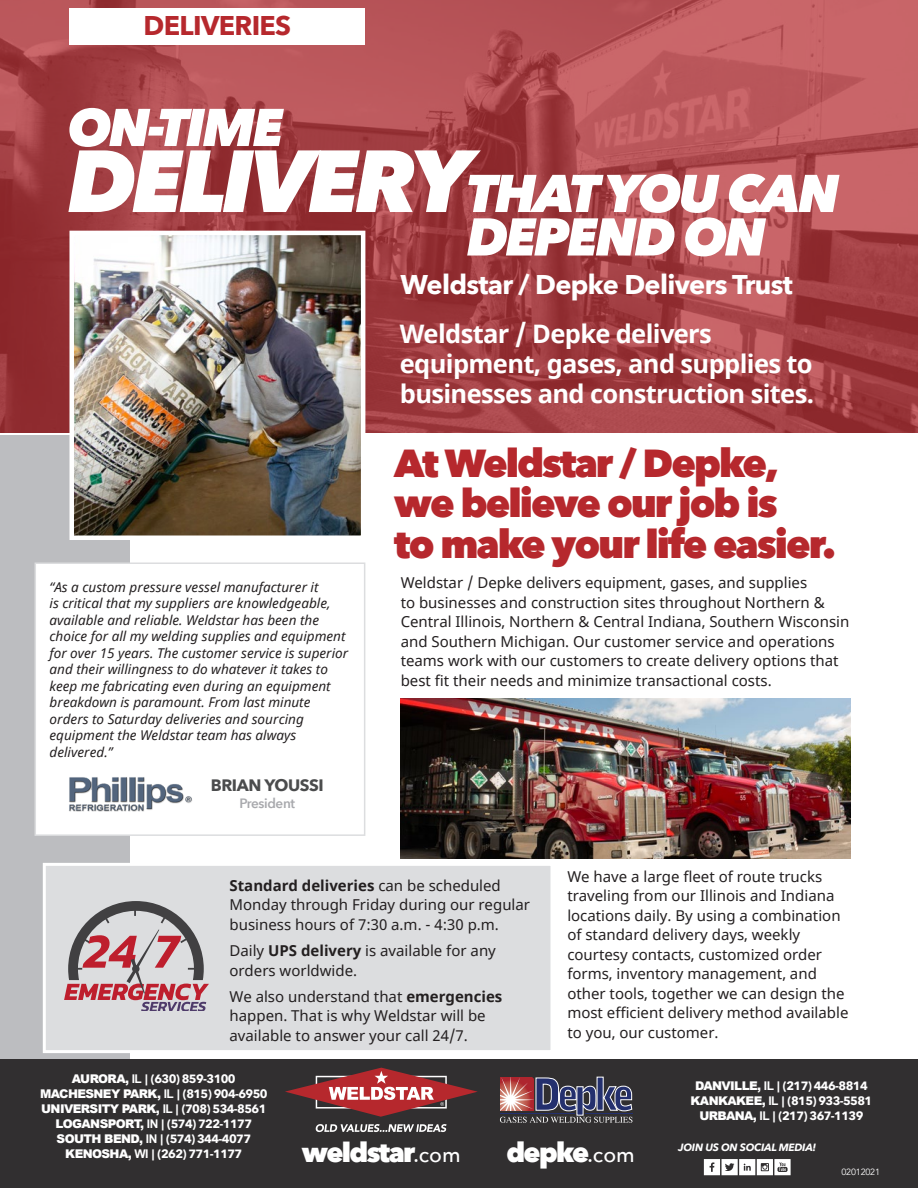
<style>
.page{position:relative;width:918px;height:1188px;background:#fff}
.page>*{position:absolute;margin:0;border:0;box-sizing:border-box;transform-origin:0 0}
.t1{font:italic 800 52.5px "Avenir Next";letter-spacing:-.05em;color:#fff}
.HEADLINE_BOLD_RED{font:800 39px/40.5px "Avenir Next";letter-spacing:-.05em;color:#b6282d}
.SUB_HEAD{font:700 27px "Avenir Next";letter-spacing:-.025em;color:#fff}
.t2{font:800 27px "Avenir Next";letter-spacing:-.06em;color:#fff}
.t3{font:700 27px "Avenir Next";letter-spacing:-.025em;color:#b6282d}
.GAS_SUBHEAD{font:700 25.5px/30px "Noto Sans";letter-spacing:-.025em;color:#fff}
.Name{font:700 16.5px "Avenir Next";letter-spacing:-.025em;color:#4b4c4d}
.Body_text{font:15px/19.5px "Noto Sans";color:#231f20}
.TESTIMONIAL{font:italic 13.5px/16.5px "Noto Sans";color:#231f20}
.COMPANY{font:600 13.5px "Avenir Next";letter-spacing:-.025em;color:#a8a9ad}
.LOCATION{font:700 12px "Avenir Next";letter-spacing:-.05em;color:#fff}
.LOCATION-2{font:900 12px "Arial";letter-spacing:-.05em;color:#fff}
.t4{font:italic 700 10.5px "Avenir Next";letter-spacing:-.025em;color:#fff}
.ADDRESS{font:9px "Avenir";letter-spacing:-.02em;color:#fff}
.s1{font-size:87px}
.s2{font-weight:700}
.s3{font-family:"Arial";font-weight:900}
.s4{font-family:"Arial"}
.s5{font-family:"Avenir Next";font-weight:700}
.s6{font-weight:500;font-size:21px}
</style>
<div class="page">
<div style="left:0;top:436px;width:129px;height:752px;background:#bcbdc0"></div>
<div style="left:43px;top:863px;width:511px;height:190px;background:#dcdddf;border:3px solid #fff"></div>
<img style="left:0;top:0;width:918px;height:432px">
<div style="left:69px;top:8px;width:296px;height:36px;background:#fff"></div>
<div style="left:35px;top:563px;width:330px;height:272px;background:#fff"></div>
<div style="left:35px;top:562px;width:330px;height:274px;border:2px solid #dcdddf"></div>
<img style="left:74px;top:236px;width:286px;height:299px">
<div style="left:69px;top:231px;width:296px;height:309px;border:4px solid #fff"></div>
<img style="left:401px;top:698px;width:449px;height:160px">
<img style="left:69px;top:777px;width:123px;height:35px">
<svg style="left:64px;top:901px;width:145px;height:110px"></svg>
<div style="left:132px;top:965px;width:8px;height:8px;background:#414042;border-radius:50%"></div>
<div style="left:0;top:1060px;width:918px;height:128px;background:#312f30"></div>
<svg style="left:316px;top:1124px;width:131px;height:8px"></svg>
<svg style="left:285px;top:1068px;width:193px;height:49px"></svg>
<svg style="left:500px;top:1076px;width:133px;height:47px"></svg>
<svg style="left:704px;top:1159px;width:87px;height:16px"></svg>
<p class="t3" style="left:144px;top:2px;width:149px">DELIVERIES</p>
<p class="t1" style="left:68px;top:95px;width:217px">ON-TIME</p>
<p class="t1" style="left:68px;top:161px;width:773px"><span class="s1">DELIVERY</span>THAT YOU CAN</p>
<p class="t1" style="left:467px;top:205px;width:301px">DEPEND ON</p>
<p class="SUB_HEAD" style="left:401px;top:261px;width:394px">Weldstar / Depke Delivers Trust</p>
<p class="GAS_SUBHEAD" style="left:400px;top:320px;width:416px">Weldstar / Depke delivers equipment, gases, and supplies to businesses and construction sites.</p>
<p class="TESTIMONIAL" style="left:50px;top:578px;width:300px">“As a custom pressure vessel manufacturer it<br>is critical that my suppliers are knowledgeable, available and reliable. Weldstar has been the choice for all my welding supplies and equipment for over 15 years. The customer service is superior and their willingness to do whatever it takes to keep me fabricating even during an equipment breakdown is paramount. From last minute orders to Saturday deliveries and sourcing equipment the Weldstar team has always delivered.”</p>
<p class="Name" style="left:211px;top:771px;width:114px">BRIAN YOUSSI</p>
<p class="COMPANY" style="left:239px;top:791px;width:57px">President</p>
<p class="HEADLINE_BOLD_RED" style="left:394px;top:442px;width:443px">At Weldstar / Depke, we believe our job is<br>to make your life easier.</p>
<p class="Body_text" style="left:401px;top:574px;width:450px">Weldstar / Depke delivers equipment, gases, and supplies<br>to businesses and construction sites throughout Northern &amp; Central Illinois, Northern &amp; Central Indiana, Southern Wisconsin and Southern Michigan. Our customer service and operations teams work with our customers to create delivery options that best fit their needs and minimize transactional costs.</p>
<p class="Body_text" style="left:230px;top:876px;width:302px"><span class="s2">Standard deliveries</span> can be scheduled<br>Monday through Friday during our regular business hours of 7:30 a.m. - 4:30 p.m.</p>
<p class="Body_text" style="left:230px;top:941px;width:268px">Daily <span class="s2">UPS delivery</span> is available for any orders worldwide.</p>
<p class="Body_text" style="left:230px;top:987px;width:274px">We also understand that <span class="s2">emergencies </span>happen. That is why Weldstar will be available to answer your call 24/7.</p>
<p class="Body_text" style="left:567px;top:867px;width:283px">We have a large fleet of route trucks traveling from our Illinois and Indiana locations daily. By using a combination of standard delivery days, weekly courtesy contacts, customized order forms, inventory management, and other tools, together we can design the most efficient delivery method available to you, our customer.</p>
<p class="LOCATION" style="left:72px;top:1069px;width:165px"><span class="s3">AURORA,</span> <span class="s4">IL</span> <span class="s3">|</span> (630) 859-3100</p>
<p class="LOCATION-2" style="left:40px;top:1085px;width:229px">MACHESNEY PARK, <span class="s2">IL</span> | <span class="s5">(815) 904-6950</span></p>
<p class="LOCATION-2" style="left:41px;top:1100px;width:227px">UNIVERSITY PARK, <span class="s2">IL</span> | <span class="s5">(708) 534-8561</span></p>
<p class="LOCATION" style="left:56px;top:1114px;width:198px"><span class="s3">LOGANSPORT,</span> <span class="s4">IN</span> <span class="s3">|</span> (574) 722-1177</p>
<p class="LOCATION" style="left:57px;top:1129px;width:196px"><span class="s3">SOUTH BEND,</span> <span class="s4">IN</span> <span class="s3">|</span> (574) 344-4077</p>
<p class="LOCATION" style="left:65px;top:1144px;width:179px"><span class="s3">KENOSHA,</span> <span class="s4">WI</span> <span class="s3">|</span> (262) 771-1177</p>
<p class="t2" style="left:302px;top:1135px;width:160px">weldstar<span class="s6">.com</span></p>
<p class="t2" style="left:507px;top:1135px;width:130px">depke<span class="s6">.com</span></p>
<p class="LOCATION" style="left:695px;top:1076px;width:174px"><span class="s3">DANVILLE,</span> <span class="s4">IL</span> <span class="s3">|</span> (217) 446-8814</p>
<p class="LOCATION" style="left:691px;top:1091px;width:183px"><span class="s3">KANKAKEE,</span> <span class="s4">IL</span> <span class="s3">|</span> (815) 933-5581</p>
<p class="LOCATION" style="left:699px;top:1106px;width:166px"><span class="s3">URBANA,</span> <span class="s4">IL</span> <span class="s3">|</span> (217) 367-1139</p>
<p class="t4" style="left:678px;top:1138px;width:139px">JOIN US ON SOCIAL MEDIA!</p>
<p class="ADDRESS" style="left:841px;top:1167px;width:40px">02012021</p>
</div>
